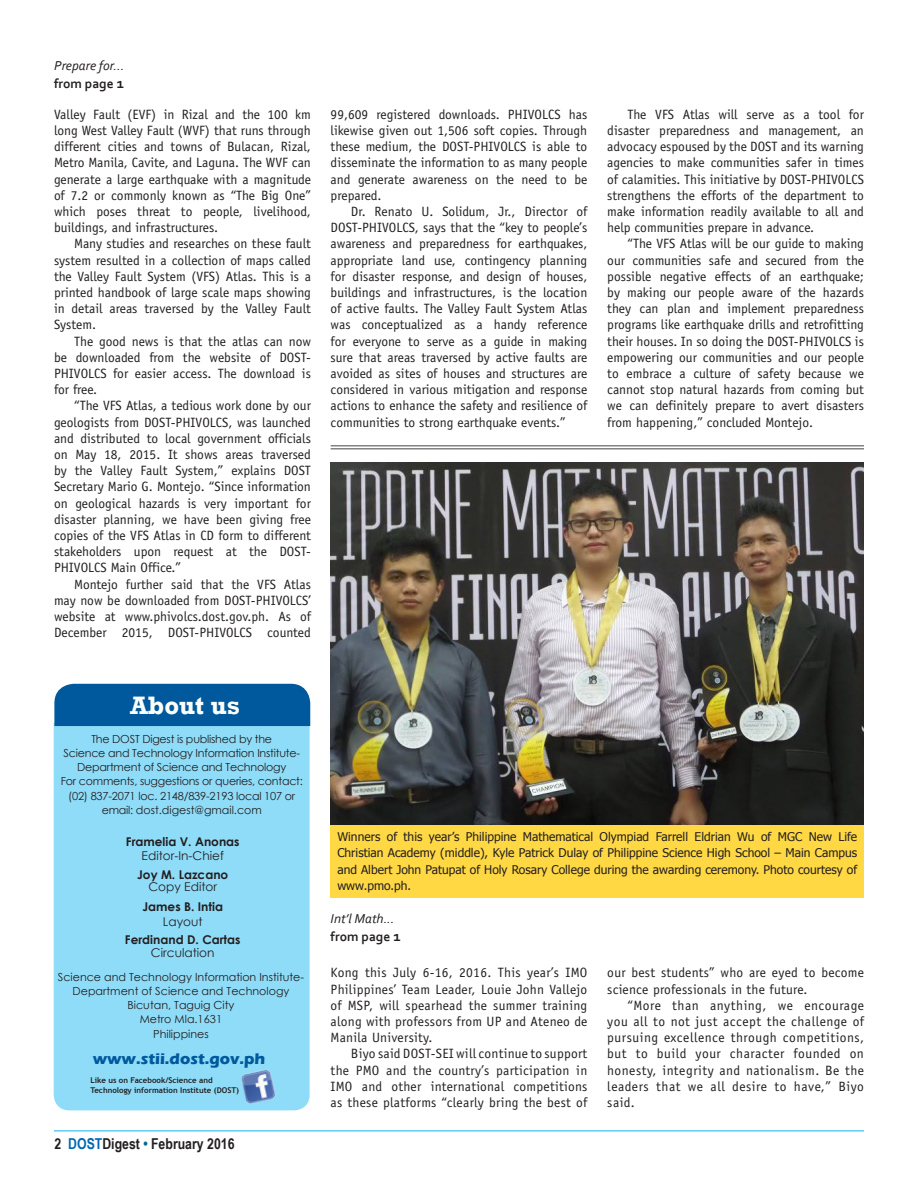
<style>
.page{position:relative;width:918px;height:1188px;background:#fff}
.page>*{position:absolute;margin:0;border:0;box-sizing:border-box;transform-origin:0 0}
.t1{font:700 25.8px "Rockwell";color:#fcfefc}
.t2{font:700 15.9px "Eras ITC";color:#00599d}
.t3{font:700 15px "Arial Narrow";color:#231f20}
.Digest_BODYTEXT{font:13.5px/16.2px "Officina Sans";color:#231f20;text-align:justify}
.Digest_BODYTEXT-2{font:13.5px/16.2px "Officina Sans";letter-spacing:.02em;color:#231f20}
.t4{font:italic 13.5px "Corbel";color:#231f20}
.t5{font:700 13.5px "Corbel";color:#231f20}
.t6{font:700 12.15px "Century Gothic";color:#231f20}
.t7{font:12.15px "Century Gothic";color:#231f20}
.Digest_CAPTION{font:12px/16.5px "Tahoma";color:#231f20;text-align:justify}
.t8{font:11.1px/14.2px "Century Gothic";letter-spacing:-.02em;color:#231f20;text-align:center}
.t9{font:11.1px/14.2px "Century Gothic";color:#231f20;text-align:center}
.t10{font:700 7.95px/9.4px "Trebuchet MS";color:#231f20}
.s1{font-size:15px}
.s2{color:#0167b4}
.s3{color:#006594}
</style>
<div class="page">
<hr style="left:54px;top:1130px;width:810px;height:2px;background:#5fcdf5">
<div style="left:54px;top:726px;width:256px;height:384px;background:#8fdcf8"></div>
<div style="left:54px;top:684px;width:256px;height:42px;background:#00599d"></div>
<img style="left:239px;top:1068px;width:39px;height:38px">
<img style="left:331px;top:462px;width:533px;height:363px">
<hr style="left:331px;top:445px;width:533px;height:2px;background:#231f20">
<hr style="left:331px;top:448px;width:533px;height:2px;background:#231f20">
<div style="left:331px;top:825px;width:533px;height:72px;background:#ffd844"></div>
<p class="t4" style="left:54px;top:57px;width:72px">Prepare for...</p>
<p class="t5" style="left:54px;top:75px;width:72px">from page <span class="s1">1</span></p>
<p class="Digest_BODYTEXT" style="left:54px;top:106px;width:258px">Valley Fault (EVF) in Rizal and the 100 km long West Valley Fault (WVF) that runs through different cities and towns of Bulacan, Rizal, Metro Manila, Cavite, and Laguna. The WVF can generate a large earthquake with a magnitude of 7.2 or commonly known as “The Big One” which poses threat to people, livelihood, buildings, and infrastructures.</p>
<p class="Digest_BODYTEXT" style="left:54px;top:236px;width:258px;text-indent:20px">Many studies and researches on these fault system resulted in a collection of maps called the Valley Fault System (VFS) Atlas. This is a printed handbook of large scale maps showing in detail areas traversed by the Valley Fault System.</p>
<p class="Digest_BODYTEXT" style="left:54px;top:333px;width:258px;text-indent:20px">The good news is that the atlas can now be downloaded from the website of DOST-PHIVOLCS for easier access. The download is for free.</p>
<p class="Digest_BODYTEXT" style="left:54px;top:398px;width:258px;text-indent:20px">“The VFS Atlas, a tedious work done by our geologists from DOST-PHIVOLCS, was launched and distributed to local government officials on May 18, 2015. It shows areas traversed by the Valley Fault System,” explains DOST Secretary Mario G. Montejo. “Since information on geological hazards is very important for disaster planning, we have been giving free copies of the VFS Atlas in CD form to different stakeholders upon request at the DOST-PHIVOLCS Main Office.”</p>
<p class="Digest_BODYTEXT" style="left:54px;top:576px;width:258px;text-indent:20px">Montejo further said that the VFS Atlas may now be downloaded from DOST-PHIVOLCS’ website at www.phivolcs.dost.gov.ph. As of December 2015, DOST-PHIVOLCS counted</p>
<p class="Digest_BODYTEXT" style="left:331px;top:106px;width:258px">99,609 registered downloads. PHIVOLCS has likewise given out 1,506 soft copies. Through these medium, the DOST-PHIVOLCS is able to disseminate the information to as many people and generate awareness on the need to be prepared.</p>
<p class="Digest_BODYTEXT" style="left:331px;top:203px;width:258px;text-indent:20px">Dr. Renato U. Solidum, Jr., Director of DOST-PHIVOLCS, says that the “key to people’s awareness and preparedness for earthquakes, appropriate land use, contingency planning for disaster response, and design of houses, buildings and infrastructures, is the location of active faults. The Valley Fault System Atlas was conceptualized as a handy reference for everyone to serve as a guide in making sure that areas traversed by active faults are avoided as sites of houses and structures are considered in various mitigation and response actions to enhance the safety and resilience of communities to strong earthquake events.”</p>
<p class="Digest_BODYTEXT" style="left:607px;top:106px;width:258px;text-indent:20px">The VFS Atlas will serve as a tool for disaster preparedness and management, an advocacy espoused by the DOST and its warning agencies to make communities safer in times of calamities. This initiative by DOST-PHIVOLCS strengthens the efforts of the department to make information readily available to all and help communities prepare in advance.</p>
<p class="Digest_BODYTEXT" style="left:607px;top:236px;width:258px;text-indent:20px">“The VFS Atlas will be our guide to making our communities safe and secured from the possible negative effects of an earthquake; by making our people aware of the hazards they can plan and implement preparedness programs like earthquake drills and retrofitting their houses. In so doing the DOST-PHIVOLCS is empowering our communities and our people to embrace a culture of safety because we cannot stop natural hazards from coming but we can definitely prepare to avert disasters from happening,” concluded Montejo.</p>
<p class="t1" style="left:130px;top:690px;width:111px">About us</p>
<p class="t8" style="left:91px;top:731px;width:182px">The DOST Digest is published by the</p>
<p class="t8" style="left:64px;top:746px;width:238px">Science and Technology Information Institute-<br>Department of Science and Technology</p>
<p class="t8" style="left:61px;top:774px;width:244px">For comments, suggestions or queries, contact: (02) 837-2071 loc. 2148/839-2193 local 107 or email: dost.digest@gmail.com</p>
<p class="t6" style="left:126px;top:832px;width:115px">Framelia V. Anonas</p>
<p class="t7" style="left:142px;top:848px;width:84px">Editor-In-Chief</p>
<p class="t6" style="left:137px;top:865px;width:93px">Joy M. Lazcano</p>
<p class="t7" style="left:148px;top:879px;width:70px">Copy Editor</p>
<p class="t6" style="left:142px;top:898px;width:82px">James B. Intia</p>
<p class="t7" style="left:163px;top:913px;width:41px">Layout</p>
<p class="t6" style="left:125px;top:930px;width:117px">Ferdinand D. Cartas</p>
<p class="t7" style="left:151px;top:944px;width:65px">Circulation</p>
<p class="t9" style="left:58px;top:969px;width:248px">Science and Technology Information Institute-</p>
<p class="t9" style="left:73px;top:984px;width:218px">Department of Science and Technology<br>Bicutan, Taguig City</p>
<p class="t9" style="left:140px;top:1012px;width:84px">Metro Mla.1631</p>
<p class="t9" style="left:153px;top:1026px;width:57px">Philippines</p>
<p class="t2" style="left:93px;top:1050px;width:174px">www.stii.dost.gov.ph</p>
<p class="t10" style="left:90px;top:1076px;width:150px">Like us on Facebook/Science and<br>Technology information Institute (DOST)</p>
<p class="t3" style="left:55px;top:1133px;width:181px">2 <span class="s2">DOST</span>Digest <span class="s3">•</span> February 2016</p>
<p class="Digest_CAPTION" style="left:337px;top:828px;width:521px">Winners of this year’s Philippine Mathematical Olympiad Farrell Eldrian Wu of MGC New Life Christian Academy (middle), Kyle Patrick Dulay of Philippine Science High School – Main Campus and Albert John Patupat of Holy Rosary College during the awarding ceremony. Photo courtesy of www.pmo.ph.</p>
<p class="t4" style="left:331px;top:910px;width:65px">Int’l Math...</p>
<p class="t5" style="left:331px;top:928px;width:72px">from page <span class="s1">1</span></p>
<p class="Digest_BODYTEXT" style="left:331px;top:965px;width:258px">Kong this July 6-16, 2016. This year’s IMO Philippines’ Team Leader, Louie John Vallejo of MSP, will spearhead the summer training along with professors from UP and Ateneo de Manila University.</p>
<p class="Digest_BODYTEXT" style="left:331px;top:1046px;width:258px;text-indent:20px">Biyo said DOST-SEI will continue to support the PMO and the country’s participation in IMO and other international competitions as these platforms “clearly bring the best of</p>
<p class="Digest_BODYTEXT-2" style="left:607px;top:965px;width:258px">our best students” who are eyed to become science professionals in the future.</p>
<p class="Digest_BODYTEXT" style="left:607px;top:997px;width:258px;text-indent:20px">“More than anything, we encourage you all to not just accept the challenge of pursuing excellence through competitions, but to build your character founded on honesty, integrity and nationalism. Be the leaders that we all desire to have,” Biyo said.</p>
</div>
